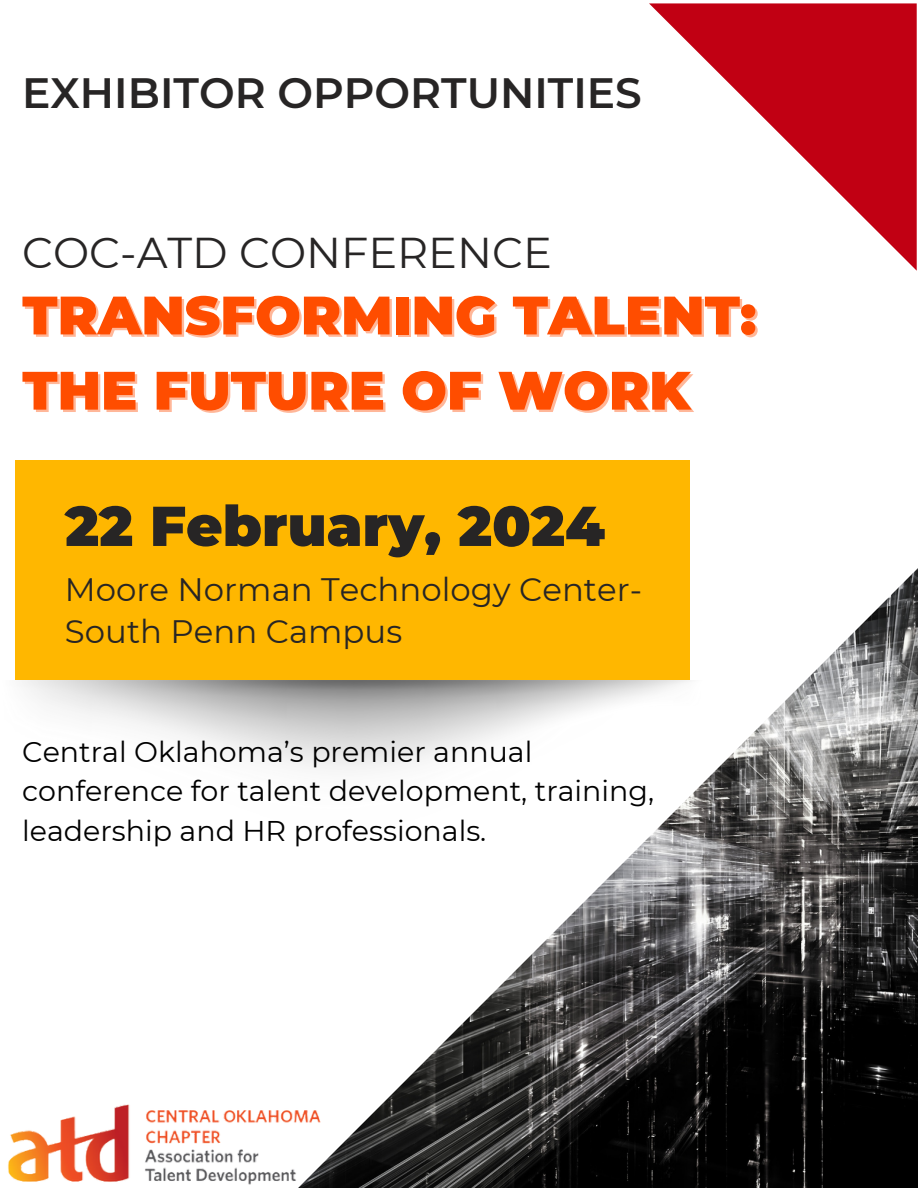
<style>
.page{position:relative;width:918px;height:1188px;background:#fff}
.page>*{position:absolute;margin:0;border:0;box-sizing:border-box;transform-origin:0 0}
.t1{font:900 56.1px "Montserrat";color:#272525}
.t2{font:900 54px/75.2px "Montserrat";color:#ff4d00}
.t3{font:43.05px "Montserrat";color:#272525}
.t4{font:600 42.3px "Montserrat";color:#272525}
.t5{font:32.4px/41.5px "Montserrat";color:#272525}
.t6{font:28.5px/39.3px "Montserrat";color:#000}
</style>
<div class="page">
<img style="left:327px;top:568px;width:591px;height:620px">
<svg style="left:649px;top:3px;width:268px;height:268px"></svg>
<img style="left:8px;top:1104px;width:319px;height:84px">
<img style="left:22px;top:680px;width:682px;height:152px">
<div style="left:15px;top:461px;width:674px;height:219px;background:#ffb700"></div>
<p class="t4" style="left:22px;top:67px;width:621px">EXHIBITOR OPPORTUNITIES</p>
<p class="t3" style="left:22px;top:226px;width:531px">COC-ATD CONFERENCE</p>
<p class="t2" style="left:22px;top:278px;width:736px">TRANSFORMING TALENT:<br>THE FUTURE OF WORK</p>
<p class="t1" style="left:65px;top:492px;width:541px">22 February, 2024</p>
<p class="t5" style="left:65px;top:569px;width:579px">Moore Norman Technology Center-<br>South Penn Campus</p>
<p class="t6" style="left:22px;top:732px;width:633px">Central Oklahoma’s premier annual conference for talent development, training, leadership and HR professionals.</p>
</div>
